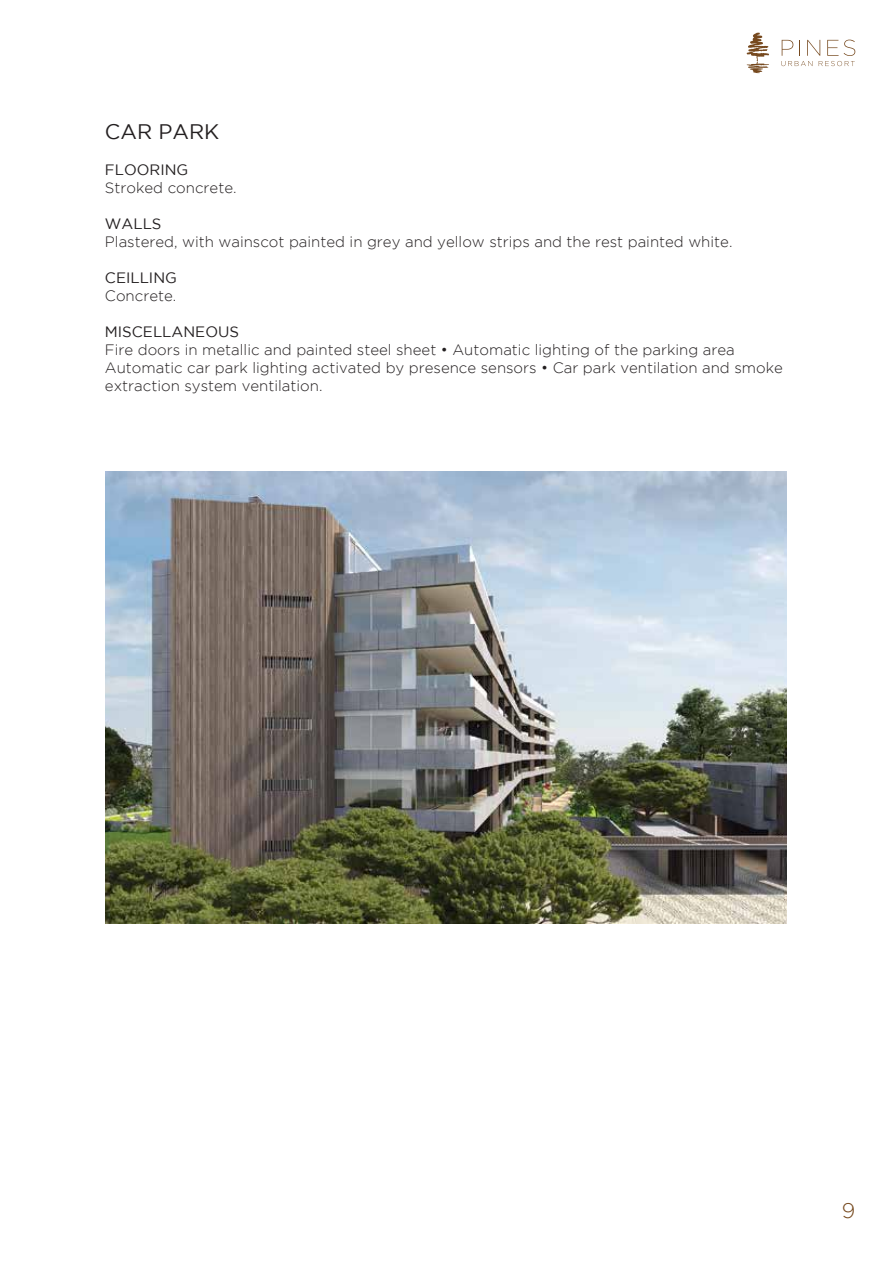
<style>
.page{position:relative;width:893px;height:1263px;background:#fff}
.page>*{position:absolute;margin:0;border:0;box-sizing:border-box;transform-origin:0 0}
.t1{font:21px "Gotham";color:#231f20}
.t2{font:300 21px "Gotham";color:#76491e}
.t3{font:300 15px/18px "Gotham";color:#231f20}
.t4{font:15px "Gotham";color:#231f20}
</style>
<div class="page">
<img style="left:106px;top:472px;width:680px;height:451px">
<svg style="left:747px;top:33px;width:22px;height:40px"></svg>
<svg style="left:781px;top:40px;width:74px;height:26px"></svg>
<h1 class="t1" style="left:105px;top:120px;width:116px">CAR PARK</h1>
<p class="t4" style="left:105px;top:161px;width:85px">FLOORING</p>
<p class="t3" style="left:105px;top:178px;width:133px">Stroked concrete.</p>
<p class="t4" style="left:105px;top:215px;width:58px">WALLS</p>
<p class="t3" style="left:105px;top:232px;width:629px">Plastered, with wainscot painted in grey and yellow strips and the rest painted white.</p>
<p class="t4" style="left:105px;top:269px;width:74px">CEILLING</p>
<p class="t3" style="left:105px;top:286px;width:73px">Concrete.</p>
<p class="t4" style="left:105px;top:323px;width:136px">MISCELLANEOUS</p>
<p class="t3" style="left:105px;top:340px;width:679px">Fire doors in metallic and painted steel sheet • Automatic lighting of the parking area<br>Automatic car park lighting activated by presence sensors • Car park ventilation and smoke extraction system ventilation.</p>
<h1 class="t2" style="left:842px;top:1199px;width:15px">9</h1>
</div>
